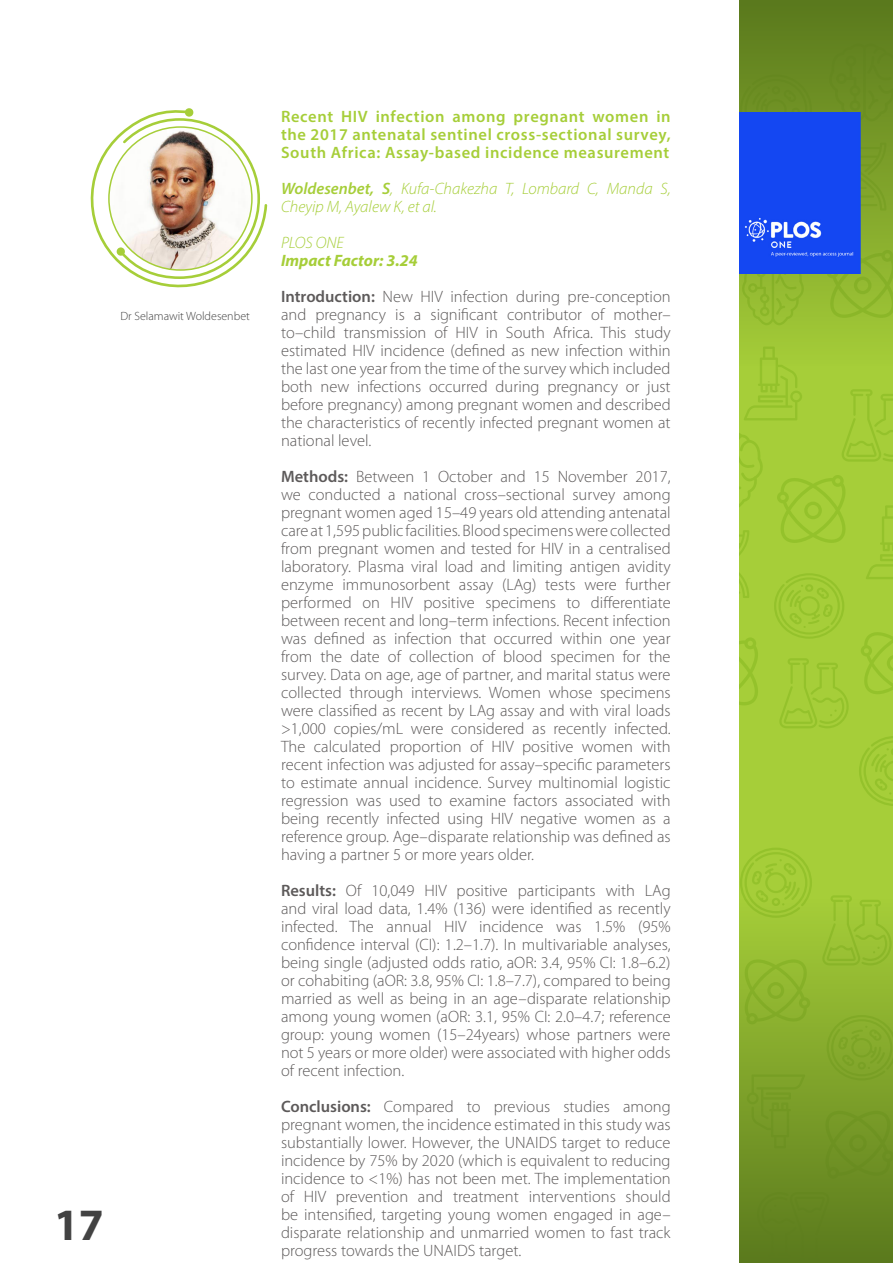
<style>
.page{position:relative;width:893px;height:1263px;background:#fff}
.page>*{position:absolute;margin:0;border:0;box-sizing:border-box;transform-origin:0 0}
.t1{font:700 45px "Myriad Pro";color:#424242}
.t2{font:300 16.5px/18px "Myriad Pro";color:#5d5a5a;text-align:justify}
.t3{font:600 16.5px/18px "Myriad Pro";letter-spacing:.04em;color:#a6ce39;text-align:justify}
.t4{font:italic 300 16.5px/18px "Myriad Pro";color:#a6ce39}
.t5{font:300 12px "Myriad Pro";color:#424242}
.s1{font-weight:600}
.s2{font-weight:700;font-style:italic;color:#a6ce39}
</style>
<div class="page">
<div style="left:740px;top:0;width:153px;height:1263px;background:#a6ce39"></div>
<svg style="left:744px;top:366px;width:58px;height:54px"></svg>
<svg style="left:740px;top:848px;width:72px;height:51px"></svg>
<svg style="left:831px;top:895px;width:21px;height:4px"></svg>
<svg style="left:859px;top:736px;width:34px;height:70px"></svg>
<svg style="left:774px;top:573px;width:70px;height:66px"></svg>
<svg style="left:740px;top:434px;width:23px;height:72px"></svg>
<svg style="left:777px;top:475px;width:68px;height:68px"></svg>
<svg style="left:740px;top:638px;width:18px;height:67px"></svg>
<svg style="left:861px;top:632px;width:32px;height:62px"></svg>
<svg style="left:842px;top:389px;width:51px;height:73px"></svg>
<svg style="left:779px;top:658px;width:70px;height:70px"></svg>
<svg style="left:866px;top:505px;width:27px;height:74px"></svg>
<svg style="left:740px;top:530px;width:9px;height:68px"></svg>
<svg style="left:740px;top:1px;width:153px;height:365px"></svg>
<div style="left:740px;top:899px;width:153px;height:364px;background:linear-gradient(to bottom,#a2cb36,#5a791d)"></div>
<div style="left:740px;top:112px;width:120px;height:161px;background:#1447f2"></div>
<svg style="left:90px;top:108px;width:178px;height:180px"></svg>
<img style="left:109px;top:127px;width:143px;height:143px;border-radius:71px">
<p class="t5" style="left:121px;top:309px;width:131px">Dr Selamawit Woldesenbet</p>
<h1 class="t1" style="left:54px;top:1195px;width:51px">17</h1>
<p class="t3" style="left:281px;top:107px;width:391px">Recent HIV infection among pregnant women in the 2017 antenatal sentinel cross-sectional survey, South Africa: Assay-based incidence measurement</p>
<p class="t4" style="left:281px;top:179px;width:391px"><span class="s1">Woldesenbet, S</span>, Kufa-Chakezha T, Lombard C, Manda S,<br>Cheyip M, Ayalew K, et al.</p>
<p class="t4" style="left:281px;top:233px;width:64px">PLOS ONE</p>
<p class="t2" style="left:281px;top:242px;width:391px;line-height:36px"><span class="s2">Impact Factor: 3.24<br></span><span class="s1">Introduction:</span> New HIV infection during pre-conception</p>
<p class="t2" style="left:281px;top:305px;width:391px">and pregnancy is a significant contributor of mother– to–child transmission of HIV in South Africa. This study estimated HIV incidence (defined as new infection within the last one year from the time of the survey which included both new infections occurred during pregnancy or just before pregnancy) among pregnant women and described the characteristics of recently infected pregnant women at national level.</p>
<p class="t2" style="left:281px;top:467px;width:391px"><span class="s1">Methods:</span> Between 1 October and 15 November 2017, we conducted a national cross–sectional survey among pregnant women aged 15–49 years old attending antenatal care at 1,595 public facilities. Blood specimens were collected from pregnant women and tested for HIV in a centralised laboratory. Plasma viral load and limiting antigen avidity enzyme immunosorbent assay (LAg) tests were further performed on HIV positive specimens to differentiate between recent and long–term infections. Recent infection was defined as infection that occurred within one year from the date of collection of blood specimen for the survey. Data on age, age of partner, and marital status were collected through interviews. Women whose specimens were classified as recent by LAg assay and with viral loads &gt;1,000 copies/mL were considered as recently infected.<br>The calculated proportion of HIV positive women with recent infection was adjusted for assay–specific parameters to estimate annual incidence. Survey multinomial logistic regression was used to examine factors associated with being recently infected using HIV negative women as a reference group. Age–disparate relationship was defined as having a partner 5 or more years older.</p>
<p class="t2" style="left:281px;top:881px;width:391px"><span class="s1">Results:</span> Of 10,049 HIV positive participants with LAg and viral load data, 1.4% (136) were identified as recently infected. The annual HIV incidence was 1.5% (95% confidence interval (CI): 1.2–1.7). In multivariable analyses, being single (adjusted odds ratio, aOR: 3.4, 95% CI: 1.8–6.2) or cohabiting (aOR: 3.8, 95% CI: 1.8–7.7), compared to being married as well as being in an age–disparate relationship among young women (aOR: 3.1, 95% CI: 2.0–4.7; reference group: young women (15–24years) whose partners were not 5 years or more older) were associated with higher odds of recent infection.</p>
<p class="t2" style="left:281px;top:1097px;width:391px"><span class="s1">Conclusions:</span> Compared to previous studies among pregnant women, the incidence estimated in this study was substantially lower. However, the UNAIDS target to reduce incidence by 75% by 2020 (which is equivalent to reducing incidence to &lt;1%) has not been met. The implementation of HIV prevention and treatment interventions should be intensified, targeting young women engaged in age– disparate relationship and unmarried women to fast track progress towards the UNAIDS target.</p>
</div>
